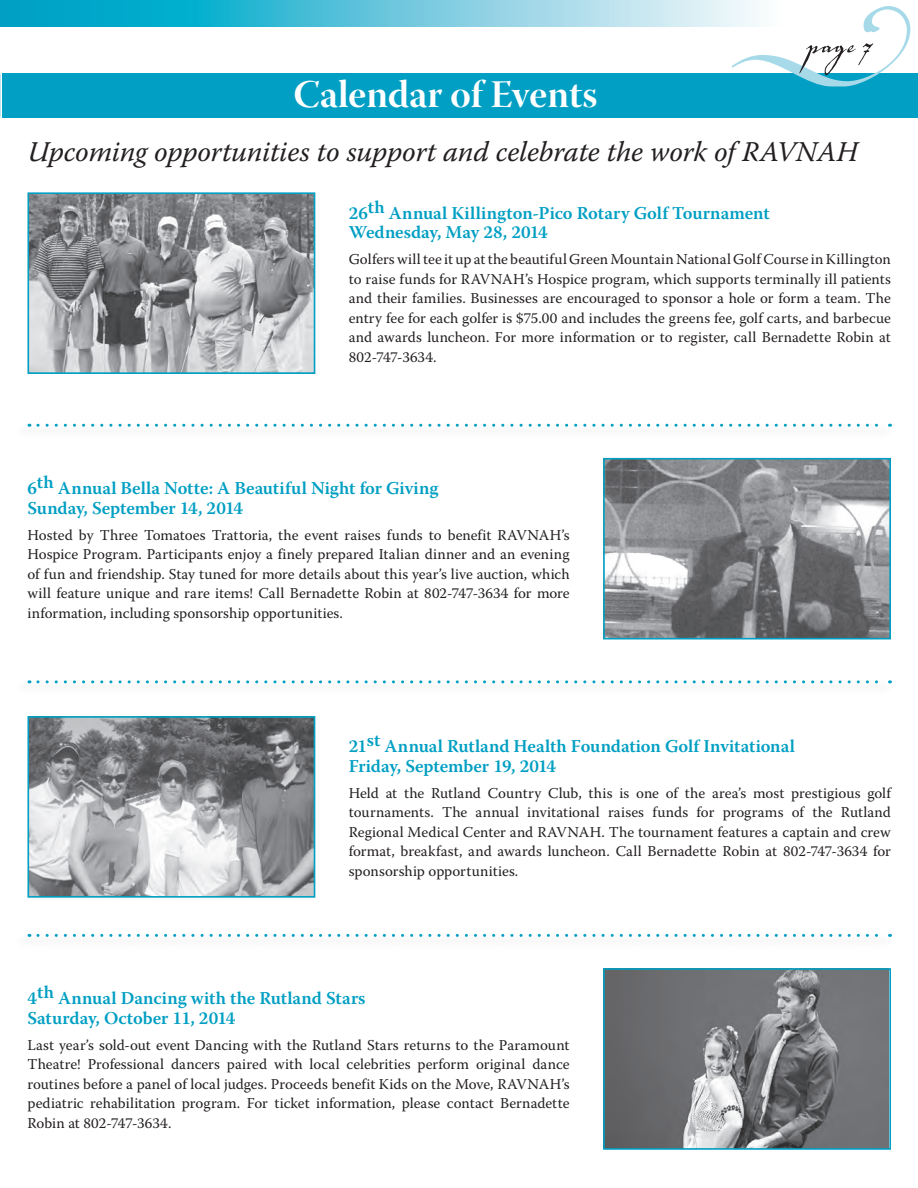
<style>
.page{position:relative;width:918px;height:1188px;background:#fff}
.page>*{position:absolute;margin:0;border:0;box-sizing:border-box;transform-origin:0 0}
.t1{font:39px "Warnock Pro Bold Disp";color:#fff}
.t2{font:italic 28.5px "Warnock Pro";letter-spacing:-.005em;color:#231f20}
.TNI-small{font:600 18px/19.5px "Warnock Pro";color:#009fc3}
.TNI-small-2{font:15px/19.5px "Warnock Pro";letter-spacing:.005em;color:#231f20;text-align:justify}
</style>
<div class="page">
<div style="left:2px;top:74px;width:916px;height:44px;background:#009fc3"></div>
<svg style="left:0;top:0;width:758px;height:27px;background:#60c5dc"></svg>
<svg style="left:733px;top:6px;width:177px;height:81px"></svg>
<div style="left:15px;top:421px;width:878px;height:19px;background:#fbfbfb"></div>
<svg style="left:38px;top:424px;width:853px;height:3px"></svg>
<div style="left:15px;top:678px;width:878px;height:18px;background:#fbfbfb"></div>
<svg style="left:38px;top:680px;width:853px;height:3px"></svg>
<div style="left:15px;top:932px;width:878px;height:18px;background:#fbfbfb"></div>
<svg style="left:38px;top:934px;width:853px;height:3px"></svg>
<img style="left:30px;top:195px;width:282px;height:176px">
<div style="left:27px;top:192px;width:288px;height:182px;border:2px solid #009fc3"></div>
<img style="left:606px;top:461px;width:282px;height:175px">
<div style="left:603px;top:458px;width:288px;height:181px;border:2px solid #009fc3"></div>
<img style="left:30px;top:719px;width:282px;height:176px">
<div style="left:27px;top:716px;width:288px;height:182px;border:2px solid #009fc3"></div>
<img style="left:606px;top:971px;width:282px;height:176px">
<div style="left:603px;top:968px;width:288px;height:182px;border:2px solid #009fc3"></div>
<p class="t1" style="left:294px;top:70px;width:305px">Calendar of Events</p>
<p class="t2" style="left:28px;top:135px;width:832px">Upcoming opportunities to support and celebrate the work of RAVNAH</p>
<p class="TNI-small" style="left:349px;top:203px;width:423px">26th Annual Killington-Pico Rotary Golf Tournament<br>Wednesday, May 28, 2014</p>
<p class="TNI-small-2" style="left:349px;top:249px;width:544px">Golfers will tee it up at the beautiful Green Mountain National Golf Course in Killington to raise funds for RAVNAH’s Hospice program, which supports terminally ill patients and their families. Businesses are encouraged to sponsor a hole or form a team. The entry fee for each golfer is $75.00 and includes the greens fee, golf carts, and barbecue and awards luncheon. For more information or to register, call Bernadette Robin at 802-747-3634.</p>
<p class="TNI-small" style="left:27px;top:478px;width:413px">6th Annual Bella Notte: A Beautiful Night for Giving<br>Sunday, September 14, 2014</p>
<p class="TNI-small-2" style="left:27px;top:525px;width:544px">Hosted by Three Tomatoes Trattoria, the event raises funds to benefit RAVNAH’s Hospice Program. Participants enjoy a finely prepared Italian dinner and an evening of fun and friendship. Stay tuned for more details about this year’s live auction, which will feature unique and rare items! Call Bernadette Robin at 802-747-3634 for more information, including sponsorship opportunities.</p>
<p class="TNI-small" style="left:349px;top:736px;width:448px">21st Annual Rutland Health Foundation Golf Invitational<br>Friday, September 19, 2014</p>
<p class="TNI-small-2" style="left:349px;top:783px;width:544px">Held at the Rutland Country Club, this is one of the area’s most prestigious golf tournaments. The annual invitational raises funds for programs of the Rutland Regional Medical Center and RAVNAH. The tournament features a captain and crew format, breakfast, and awards luncheon. Call Bernadette Robin at 802-747-3634 for sponsorship opportunities.</p>
<p class="TNI-small" style="left:27px;top:988px;width:340px">4th Annual Dancing with the Rutland Stars<br>Saturday, October 11, 2014</p>
<p class="TNI-small-2" style="left:27px;top:1035px;width:544px">Last year’s sold-out event Dancing with the Rutland Stars returns to the Paramount Theatre! Professional dancers paired with local celebrities perform original dance routines before a panel of local judges. Proceeds benefit Kids on the Move, RAVNAH’s pediatric rehabilitation program. For ticket information, please contact Bernadette Robin at 802-747-3634.</p>
</div>
